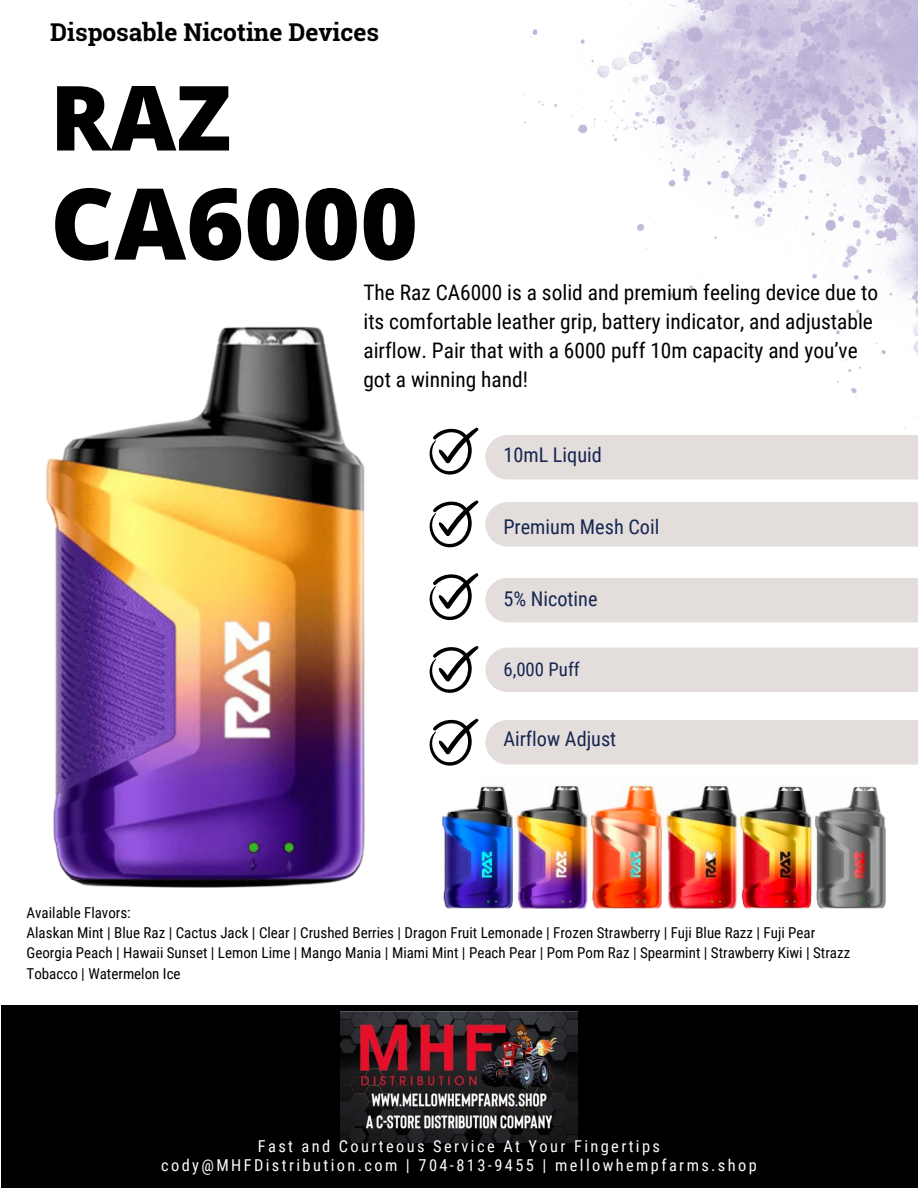
<style>
.page{position:relative;width:918px;height:1188px;background:#fff}
.page>*{position:absolute;margin:0;border:0;box-sizing:border-box;transform-origin:0 0}
.t1{font:800 99px "Open Sans";color:#000}
.t2{font:800 90px "Open Sans";color:#000}
.t3{font:700 24.6px "Roboto Slab";color:#000}
.t4{font:21.45px/29.2px "Roboto Condensed";color:#000}
.t5{font:20.25px "Roboto Condensed";color:#162651}
.t6{font:18.75px "Roboto Condensed";color:#162651}
.t7{font:16.35px "Roboto Condensed";letter-spacing:.145em;color:#fafaff}
.t8{font:15px "Roboto Condensed";color:#000}
</style>
<div class="page">
<div style="left:1px;top:1005px;width:917px;height:183px;background:#000"></div>
<svg style="left:453px;top:427px;width:26px;height:48px"></svg>
<svg style="left:453px;top:500px;width:26px;height:47px"></svg>
<svg style="left:453px;top:573px;width:26px;height:47px"></svg>
<svg style="left:453px;top:646px;width:26px;height:47px"></svg>
<svg style="left:453px;top:718px;width:26px;height:48px"></svg>
<div style="left:485px;top:435px;width:433px;height:45px;background:#e3dddc"></div>
<div style="left:485px;top:502px;width:433px;height:45px;background:#e3dddc"></div>
<div style="left:485px;top:578px;width:433px;height:44px;background:#e3dddc"></div>
<div style="left:485px;top:648px;width:433px;height:44px;background:#e3dddc"></div>
<div style="left:485px;top:720px;width:433px;height:45px;background:#e3dddc"></div>
<img style="left:340px;top:1012px;width:238px;height:130px">
<img style="left:46px;top:326px;width:407px;height:562px">
<img style="left:416px;top:775px;width:470px;height:134px">
<img style="left:522px;top:0;width:396px;height:429px">
<p class="t3" style="left:50px;top:15px;width:330px">Disposable Nicotine Devices</p>
<p class="t2" style="left:50px;top:54px;width:183px">RAZ</p>
<p class="t1" style="left:50px;top:154px;width:370px">CA6000</p>
<p class="t4" style="left:363px;top:278px;width:516px">The Raz CA6000 is a solid and premium feeling device due to its comfortable leather grip, battery indicator, and adjustable airflow. Pair that with a 6000 puff 10m capacity and you’ve got a winning hand!</p>
<p class="t5" style="left:503px;top:443px;width:100px">10mL Liquid</p>
<h3 class="t5" style="left:503px;top:515px;width:158px">Premium Mesh Coil</h3>
<h3 class="t5" style="left:503px;top:587px;width:96px">5% Nicotine</h3>
<h3 class="t6" style="left:503px;top:658px;width:78px">6,000 Puff</h3>
<h4 class="t5" style="left:503px;top:728px;width:114px">Airflow Adjust</h4>
<h3 class="t8" style="left:27px;top:904px;width:106px">Available Flavors:</h3>
<p class="t8" style="left:27px;top:924px;width:790px">Alaskan Mint | Blue Raz | Cactus Jack | Clear | Crushed Berries | Dragon Fruit Lemonade | Frozen Strawberry | Fuji Blue Razz | Fuji Pear</p>
<p class="t8" style="left:27px;top:945px;width:825px">Georgia Peach | Hawaii Sunset | Lemon Lime | Mango Mania | Miami Mint | Peach Pear | Pom Pom Raz | Spearmint | Strawberry Kiwi | Strazz</p>
<p class="t8" style="left:27px;top:965px;width:156px">Tobacco | Watermelon Ice</p>
<h1 class="t7" style="left:258px;top:1136px;width:404px">Fast and Courteous Service At Your Fingertips</h1>
<h3 class="t7" style="left:161px;top:1156px;width:597px">cody@MHFDistribution.com | 704-813-9455 | mellowhempfarms.shop</h3>
</div>
